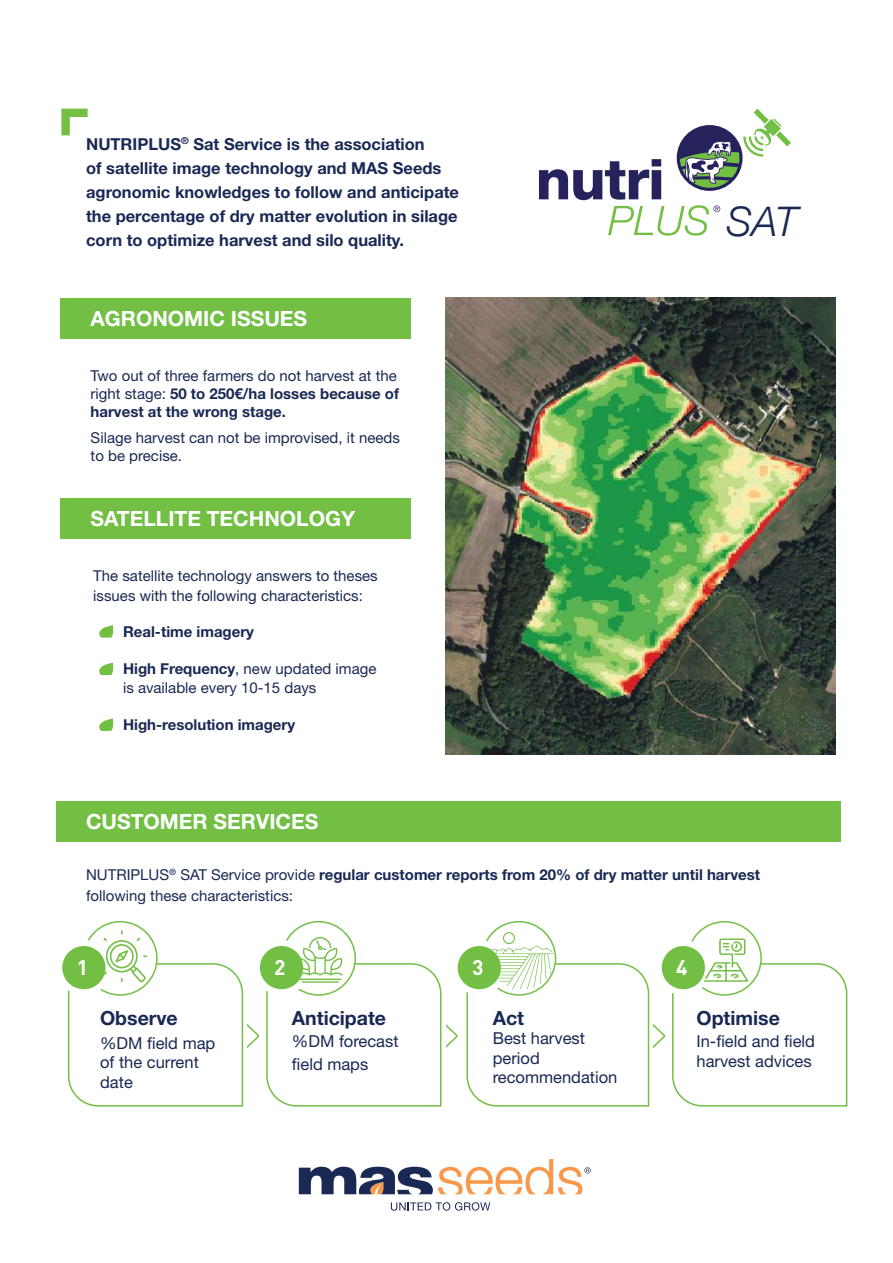
<style>
.page{position:relative;width:893px;height:1263px;background:#fff}
.page>*{position:absolute;margin:0;border:0;box-sizing:border-box;transform-origin:0 0}
.t1{font:italic 300 40.8px "Helvetica Neue";color:#192954}
.t2{font:700 21px "Helvetica Neue LT Std";color:#fff}
.t3{font:700 21px "DIN Pro";color:#fff}
.t4{font:700 19.5px "Helvetica Neue LT Std";color:#192954}
.t5{font:700 16.5px/24px "Helvetica Neue LT Std";color:#192954}
.t6{font:16.5px/19.5px "Helvetica Neue LT Std";color:#192954}
.t7{font:15px/19.5px "Helvetica Neue LT Std";color:#192954}
.t8{font:700 15px/18px "Helvetica Neue LT Std";color:#192954}
.s1{font-weight:400}
.s2{font-weight:700}
</style>
<div class="page">
<svg style="left:776px;top:131px;width:15px;height:15px"></svg>
<svg style="left:754px;top:109px;width:15px;height:15px"></svg>
<svg style="left:539px;top:119px;width:242px;height:117px"></svg>
<svg style="left:61px;top:109px;width:27px;height:26px"></svg>
<div style="left:61px;top:298px;width:350px;height:40px;background:#72bf44"></div>
<div style="left:61px;top:498px;width:350px;height:41px;background:#72bf44"></div>
<div style="left:56px;top:801px;width:785px;height:41px;background:#72bf44"></div>
<svg style="left:99px;top:625px;width:15px;height:13px"></svg>
<svg style="left:99px;top:663px;width:15px;height:12px"></svg>
<svg style="left:99px;top:718px;width:15px;height:13px"></svg>
<svg style="left:59px;top:943px;width:49px;height:49px"></svg>
<div style="left:56px;top:940px;width:55px;height:55px;border:6px solid #fff;border-radius:50%"></div>
<svg style="left:455px;top:943px;width:49px;height:49px"></svg>
<svg style="left:67px;top:930px;width:392px;height:177px"></svg>
<svg style="left:466px;top:938px;width:382px;height:169px"></svg>
<div style="left:503px;top:933px;width:11px;height:10px;background:#fff;border-radius:50%"></div>
<div style="left:503px;top:932px;width:12px;height:12px;border:1px solid #72bf44;border-radius:50%"></div>
<img style="left:445px;top:298px;width:391px;height:456px">
<svg style="left:391px;top:1202px;width:99px;height:8px"></svg>
<svg style="left:299px;top:1159px;width:292px;height:35px"></svg>
<p class="t5" style="left:86px;top:131px;width:374px">NUTRIPLUS<sup>®</sup> Sat Service is the association<br>of satellite image technology and MAS Seeds agronomic knowledges to follow and anticipate the percentage of dry matter evolution in silage corn to optimize harvest and silo quality.</p>
<h2 class="t2" style="left:91px;top:305px;width:218px">AGRONOMIC ISSUES</h2>
<p class="t8" style="left:91px;top:366px;width:310px"><span class="s1">Two out of three farmers do not harvest at the right stage:</span> 50 to 250€/ha losses because of harvest at the wrong stage.</p>
<p class="t7" style="left:91px;top:429px;width:311px;line-height:18px">Silage harvest can not be improvised, it needs to be precise.</p>
<h2 class="t2" style="left:91px;top:506px;width:266px">SATELLITE TECHNOLOGY</h2>
<p class="t7" style="left:93px;top:566px;width:286px">The satellite technology answers to theses issues with the following characteristics:</p>
<p class="t8" style="left:123px;top:623px;width:133px">Real-time imagery</p>
<p class="t7" style="left:123px;top:659px;width:255px"><span class="s2">High Frequency</span>, new updated image is available every 10-15 days</p>
<p class="t8" style="left:123px;top:715px;width:174px">High-resolution imagery</p>
<h1 class="t1" style="left:726px;top:189px;width:73px">SAT</h1>
<h2 class="t2" style="left:86px;top:809px;width:234px">CUSTOMER SERVICES</h2>
<p class="t7" style="left:86px;top:864px;width:675px;line-height:21px">NUTRIPLUS<sup>®</sup> SAT Service provide <span class="s2">regular customer reports from 20% of dry matter until harvest </span>following these characteristics:</p>
<h2 class="t3" style="left:77px;top:950px;width:13px">1</h2>
<h2 class="t3" style="left:274px;top:950px;width:13px">2</h2>
<h2 class="t3" style="left:472px;top:950px;width:13px">3</h2>
<h2 class="t3" style="left:676px;top:950px;width:13px">4</h2>
<h3 class="t4" style="left:100px;top:1006px;width:79px">Observe</h3>
<p class="t6" style="left:100px;top:1033px;width:117px">%DM field map of the current date</p>
<h3 class="t4" style="left:292px;top:1006px;width:96px">Anticipate</h3>
<p class="t6" style="left:292px;top:1030px;width:108px;line-height:22.5px">%DM forecast field maps</p>
<h3 class="t4" style="left:493px;top:1006px;width:33px">Act</h3>
<p class="t6" style="left:493px;top:1028px;width:126px">Best harvest period recommendation</p>
<h3 class="t4" style="left:696px;top:1006px;width:85px">Optimise</h3>
<p class="t6" style="left:696px;top:1031px;width:120px">In-field and field harvest advices</p>
</div>
